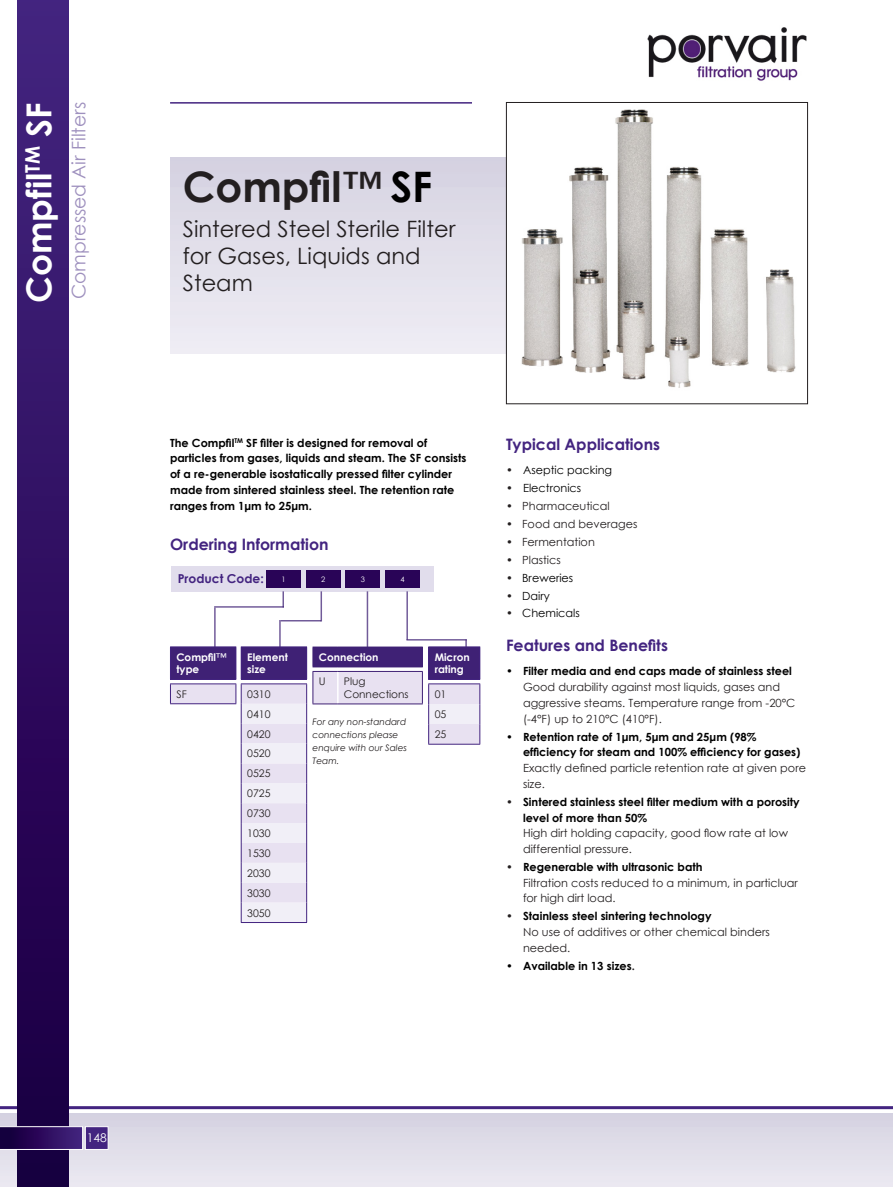
<style>
.page{position:relative;width:893px;height:1187px;background:#fff}
.page>*{position:absolute;margin:0;border:0;box-sizing:border-box;transform-origin:0 0}
.Product_Name{font:700 42px "Century Gothic";color:#231f20}
.t1{font:700 34.5px "Century Gothic";color:#fff}
.t2{font:22.5px/27px "Century Gothic";color:#231f20}
.t3{font:18.75px "Century Gothic";color:#9e90be}
.Sub_Header{font:700 15.75px "Century Gothic";color:#432480}
.Table_Title{font:700 12.3px "Century Gothic";color:#432480}
.t4{font:12px "Century Gothic";color:#fff}
.Bulleted_Body_Text{font:11.25px/15.8px "Century Gothic";color:#231f20}
.Bulleted_Body_Text-2{font:700 11.25px/15.8px "Century Gothic";color:#000}
.Body_Text{font:700 11.25px/15.8px "Century Gothic";color:#000}
.Bulleted_Body_Text-3{font:11.25px "Century Gothic";color:#000}
.Table_Text{font:10.5px/12.6px "Century Gothic";color:#231f20}
.Table_Header{font:700 10.5px/12.6px "Century Gothic";color:#fff}
.Title_Header{font:700 10.5px/12.6px "Century Gothic";color:#fff}
.Footnote{font:italic 9px/13.2px "Century Gothic";color:#231f20}
.Table_Title-2{font:7.5px "Century Gothic";color:#fff}
.s1{color:#000}
.s2{font-weight:400}
.s3{color:#231f20}
.s4{font-weight:700;color:#000}
.s5{font-weight:400;color:#231f20}
</style>
<div class="page">
<div style="left:0;top:1113px;width:893px;height:73px;background:linear-gradient(to right,#dfdce8,#e1dfea)"></div>
<hr style="left:0;top:1106px;width:893px;height:3px;background:#432480">
<div style="left:17px;top:0;width:51px;height:1186px;background:linear-gradient(to bottom,#442480,#190040)"></div>
<svg style="left:0;top:1125px;width:109px;height:25px;background:#4b3177"></svg>
<div style="left:170px;top:157px;width:574px;height:196px;background:linear-gradient(to bottom,#d5d2e1,#efedf5)"></div>
<img style="left:508px;top:109px;width:288px;height:279px">
<div style="left:506px;top:102px;width:302px;height:302px;border:1px solid #231f20"></div>
<hr style="left:170px;top:102px;width:302px;height:2px;background:#432480">
<div style="left:171px;top:566px;width:263px;height:25px;background:#e1ddec"></div>
<div style="left:267px;top:570px;width:34px;height:17px;background:#290457"></div>
<div style="left:306px;top:570px;width:34px;height:17px;background:#290457"></div>
<div style="left:346px;top:570px;width:34px;height:17px;background:#290457"></div>
<div style="left:385px;top:570px;width:34px;height:17px;background:#290457"></div>
<svg style="left:282px;top:591px;width:2px;height:15px"></svg>
<hr style="left:321px;top:591px;width:1px;height:30px;background:#3f2175">
<hr style="left:367px;top:591px;width:1px;height:62px;background:#3f2175">
<hr style="left:406px;top:591px;width:2px;height:48px;background:#3f2175">
<hr style="left:214px;top:606px;width:70px;height:1px;background:#3f2175">
<hr style="left:281px;top:620px;width:40px;height:1px;background:#3f2175">
<hr style="left:214px;top:607px;width:2px;height:49px;background:#3f2175">
<hr style="left:406px;top:639px;width:61px;height:1px;background:#3f2175">
<svg style="left:465px;top:639px;width:2px;height:7px"></svg>
<hr style="left:279px;top:620px;width:2px;height:36px;background:#3f2175">
<div style="left:170px;top:647px;width:66px;height:32px;background:#3f2175"></div>
<div style="left:170px;top:683px;width:66px;height:20px;background:#e8e1f1"></div>
<hr style="left:170px;top:646px;width:66px;height:1px;background:#432480">
<hr style="left:170px;top:647px;width:1px;height:32px;background:#432480">
<hr style="left:236px;top:647px;width:1px;height:32px;background:#432480">
<hr style="left:170px;top:679px;width:66px;height:1px;background:#432480">
<hr style="left:170px;top:683px;width:66px;height:1px;background:#432480">
<svg style="left:170px;top:684px;width:1px;height:19px"></svg>
<hr style="left:170px;top:703px;width:66px;height:1px;background:#432480">
<div style="left:241px;top:647px;width:66px;height:32px;background:#3f2175"></div>
<svg style="left:235px;top:679px;width:72px;height:243px"></svg>
<hr style="left:241px;top:922px;width:66px;height:1px;background:#432480">
<hr style="left:241px;top:646px;width:66px;height:1px;background:#432480">
<hr style="left:241px;top:647px;width:1px;height:32px;background:#432480">
<hr style="left:306px;top:647px;width:1px;height:32px;background:#432480">
<hr style="left:241px;top:679px;width:66px;height:1px;background:#432480">
<div style="left:429px;top:647px;width:51px;height:32px;background:#3f2175"></div>
<div style="left:429px;top:683px;width:51px;height:21px;background:#e8e1f1"></div>
<div style="left:429px;top:704px;width:51px;height:20px;background:#f1eff7"></div>
<div style="left:429px;top:724px;width:51px;height:20px;background:#e8e1f1"></div>
<hr style="left:428px;top:646px;width:52px;height:1px;background:#432480">
<hr style="left:479px;top:647px;width:1px;height:32px;background:#432480">
<hr style="left:428px;top:679px;width:52px;height:1px;background:#432480">
<hr style="left:428px;top:683px;width:52px;height:1px;background:#432480">
<svg style="left:479px;top:684px;width:1px;height:59px"></svg>
<hr style="left:428px;top:743px;width:52px;height:1px;background:#432480">
<img style="left:647px;top:27px;width:160px;height:54px">
<svg style="left:313px;top:646px;width:116px;height:97px"></svg>
<hr style="left:338px;top:703px;width:85px;height:1px;background:#3f2175">
<p class="t1" style="left:13px;top:303px;width:203px;rotate:-90deg">Compfil<sup>TM</sup> SF</p>
<p class="t3" style="left:66px;top:299px;width:199px;rotate:-90deg">Compressed Air Filters</p>
<p class="Product_Name" style="left:183px;top:154px;width:251px">Compfil™ <span class="s1">SF</span></p>
<p class="t2" style="left:183px;top:215px;width:274px">Sintered Steel Sterile Filter for Gases, Liquids and<br>Steam</p>
<p class="Body_Text" style="left:170px;top:434px;width:298px">The Compfil<sup>TM</sup> SF filter is designed for removal of particles from gases, liquids and steam. The SF consists of a re-generable isostatically pressed filter cylinder made from sintered stainless steel. The retention rate ranges from 1μm to 25μm.</p>
<p class="Sub_Header" style="left:170px;top:532px;width:160px">Ordering Information</p>
<p class="Table_Title" style="left:178px;top:569px;width:88px">Product Code:</p>
<p class="Table_Title-2" style="left:281px;top:573px;width:6px">1</p>
<p class="Table_Title-2" style="left:321px;top:573px;width:6px">2</p>
<p class="Table_Title-2" style="left:361px;top:573px;width:6px">3</p>
<p class="Table_Title-2" style="left:400px;top:573px;width:6px">4</p>
<p class="Table_Header" style="left:176px;top:650px;width:52px">Compfil<span class="s2">™ </span>type</p>
<p class="Table_Text" style="left:176px;top:687px;width:12px">SF</p>
<p class="Table_Header" style="left:247px;top:650px;width:42px">Element size</p>
<p class="Table_Text" style="left:247px;top:687px;width:25px">0310</p>
<p class="Table_Text" style="left:247px;top:707px;width:25px">0410</p>
<p class="Table_Text" style="left:247px;top:727px;width:25px">0420</p>
<p class="Table_Text" style="left:247px;top:747px;width:25px">0520</p>
<p class="Table_Text" style="left:247px;top:767px;width:25px">0525</p>
<p class="Table_Text" style="left:247px;top:786px;width:25px">0725</p>
<p class="Table_Text" style="left:247px;top:806px;width:25px">0730</p>
<p class="Table_Text" style="left:247px;top:826px;width:25px">1030</p>
<p class="Table_Text" style="left:247px;top:846px;width:25px">1530</p>
<p class="Table_Text" style="left:247px;top:866px;width:25px">2030</p>
<p class="Table_Text" style="left:247px;top:886px;width:25px">3030</p>
<p class="Table_Text" style="left:247px;top:906px;width:25px">3050</p>
<p class="Table_Header" style="left:319px;top:650px;width:61px">Connection</p>
<p class="Table_Text" style="left:319px;top:675px;width:8px">U</p>
<p class="Table_Text" style="left:344px;top:675px;width:66px">Plug<br>Connections</p>
<p class="Footnote" style="left:313px;top:714px;width:96px">For any non-standard connections please enquire with our Sales<br>Team.</p>
<p class="Title_Header" style="left:435px;top:650px;width:37px">Micron rating</p>
<p class="Table_Text" style="left:435px;top:687px;width:13px">01</p>
<p class="Table_Text" style="left:435px;top:708px;width:13px">05</p>
<p class="Table_Text" style="left:435px;top:728px;width:13px">25</p>
<p class="Sub_Header" style="left:506px;top:432px;width:156px">Typical Applications</p>
<p class="Bulleted_Body_Text-3" style="left:506px;top:462px;width:108px"><span class="s3">•</span> Aseptic packing</p>
<p class="Bulleted_Body_Text-3" style="left:506px;top:480px;width:77px"><span class="s3">•</span> Electronics</p>
<p class="Bulleted_Body_Text" style="left:506px;top:498px;width:105px">• Pharmaceutical</p>
<p class="Bulleted_Body_Text" style="left:506px;top:516px;width:133px">• Food and beverages</p>
<p class="Bulleted_Body_Text" style="left:506px;top:533px;width:90px">• Fermentation</p>
<p class="Bulleted_Body_Text" style="left:506px;top:551px;width:56px">• Plastics</p>
<p class="Bulleted_Body_Text-3" style="left:506px;top:569px;width:69px"><span class="s3">•</span> Breweries</p>
<p class="Bulleted_Body_Text-3" style="left:506px;top:587px;width:45px"><span class="s3">•</span> Dairy</p>
<p class="Bulleted_Body_Text-3" style="left:506px;top:605px;width:75px"><span class="s3">•</span> Chemicals</p>
<p class="Sub_Header" style="left:506px;top:633px;width:163px">Features and Benefits</p>
<p class="Bulleted_Body_Text" style="left:523px;top:663px;width:274px;text-indent:-17px"><span class="s1">•</span> <span class="s4">Filter media and end caps made of stainless steel </span>Good durability against most liquids, gases and aggressive steams. Temperature range from -20°C (-4°F) up to 210°C (410°F).</p>
<p class="Bulleted_Body_Text-2" style="left:523px;top:728px;width:284px;text-indent:-17px"><span class="s2">•</span> Retention rate of 1μm, 5μm and 25μm (98% efficiency for steam and 100% efficiency for gases)<br><span class="s5">Exactly defined particle retention rate at given pore size.</span></p>
<p class="Bulleted_Body_Text-2" style="left:523px;top:793px;width:278px;text-indent:-17px"><span class="s5">•</span> Sintered stainless steel filter medium with a porosity level of more than 50%<br><span class="s5">High dirt holding capacity, good flow rate at low differential pressure.</span></p>
<p class="Bulleted_Body_Text" style="left:523px;top:858px;width:276px;text-indent:-17px">• <span class="s4">Regenerable with ultrasonic bath<br></span>Filtration costs reduced to a minimum, in particluar for high dirt load.</p>
<p class="Bulleted_Body_Text" style="left:523px;top:908px;width:248px;text-indent:-17px">• <span class="s4">Stainless steel sintering technology<br></span>No use of additives or other chemical binders needed.</p>
<p class="Bulleted_Body_Text-2" style="left:506px;top:957px;width:130px"><span class="s2">•</span> Available in 13 sizes<span class="s3">.</span></p>
<p class="t4" style="left:87px;top:1129px;width:21px">148</p>
</div>
